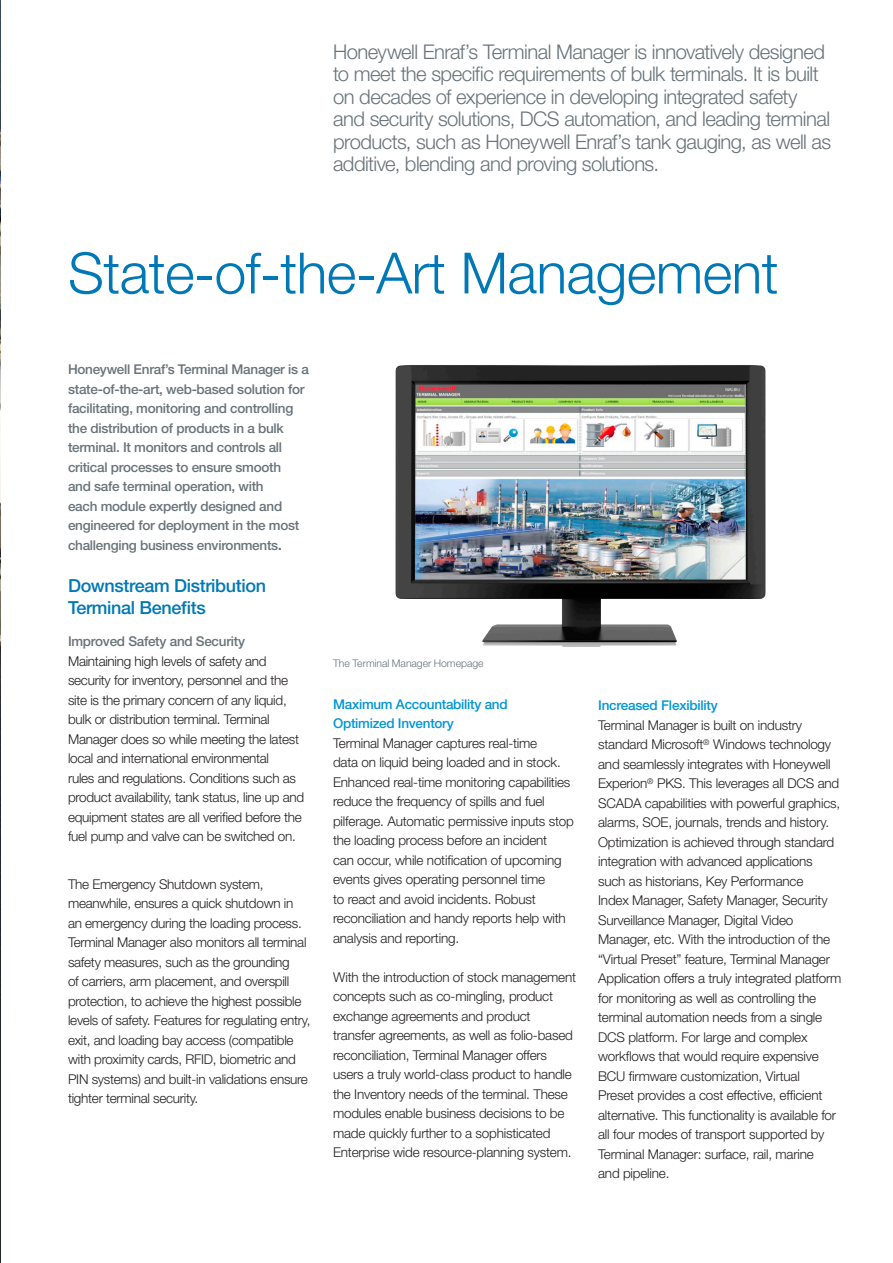
<style>
.page{position:relative;width:893px;height:1263px;background:#fff}
.page>*{position:absolute;margin:0;border:0;box-sizing:border-box;transform-origin:0 0}
.t1{font:300 57px "Helvetica Neue";letter-spacing:-.01em;color:#0078b6}
.t2{font:300 20.25px/22.5px "Helvetica Neue";letter-spacing:-.03em;color:#687379}
.t3{font:500 18px/22.5px "Helvetica Neue";letter-spacing:-.02em;color:#0078b6}
.t4{font:300 13.5px/19.5px "Helvetica Neue";letter-spacing:-.015em;color:#231f20}
.t5{font:500 13.5px/19.5px "Helvetica Neue";letter-spacing:-.02em;color:#687379}
.t6{font:300 10.5px "Helvetica Neue";letter-spacing:-.005em;color:#687379}
.s1{font-size:15.75px}
.s2{font-weight:500;color:#687379}
.s3{font-weight:500;color:#0196d7}
</style>
<div class="page">
<hr style="left:0;top:0;width:1px;height:1263px;background:#212727">
<img style="left:0;top:0;width:1px;height:992px">
<img style="left:395px;top:365px;width:371px;height:281px">
<p class="t2" style="left:333px;top:40px;width:500px">Honeywell Enraf’s Terminal Manager is innovatively designed to meet the specific requirements of bulk terminals. It is built on decades of experience in developing integrated safety and security solutions, DCS automation, and leading terminal products, such as Honeywell Enraf’s tank gauging, as well as additive, blending and proving solutions.</p>
<p class="t1" style="left:68px;top:238px;width:712px">State-of-the-Art Management</p>
<p class="t5" style="left:68px;top:359px;width:242px">Honeywell Enraf’s Terminal Manager is a state-of-the-art, web-based solution for facilitating, monitoring and controlling the distribution of products in a bulk terminal. It monitors and controls all critical processes to ensure smooth<br>and safe terminal operation, with<br>each module expertly designed and engineered for deployment in the most challenging business environments<span class="s1">.</span></p>
<p class="t3" style="left:68px;top:574px;width:200px">Downstream Distribution<br>Terminal Benefits</p>
<p class="t4" style="left:68px;top:631px;width:238px"><span class="s2">Improved Safety and Security </span>Maintaining high levels of safety and security for inventory, personnel and the site is the primary concern of any liquid, bulk or distribution terminal. Terminal Manager does so while meeting the latest local and international environmental<br>rules and regulations. Conditions such as product availability, tank status, line up and equipment states are all verified before the fuel pump and valve can be switched on.</p>
<p class="t4" style="left:68px;top:874px;width:244px">The Emergency Shutdown system, meanwhile, ensures a quick shutdown in an emergency during the loading process.<br>Terminal Manager also monitors all terminal safety measures, such as the grounding<br>of carriers, arm placement, and overspill protection, to achieve the highest possible levels of safety. Features for regulating entry, exit, and loading bay access (compatible with proximity cards, RFID, biometric and PIN systems) and built-in validations ensure tighter terminal security.</p>
<p class="t6" style="left:333px;top:657px;width:152px">The Terminal Manager Homepage</p>
<p class="t4" style="left:333px;top:694px;width:242px"><span class="s3">Maximum Accountability and<br>Optimized Inventory<br></span>Terminal Manager captures real-time<br>data on liquid being loaded and in stock.<br>Enhanced real-time monitoring capabilities reduce the frequency of spills and fuel pilferage. Automatic permissive inputs stop the loading process before an incident<br>can occur, while notification of upcoming events gives operating personnel time<br>to react and avoid incidents. Robust reconciliation and handy reports help with analysis and reporting.</p>
<p class="t4" style="left:333px;top:967px;width:245px">With the introduction of stock management concepts such as co-mingling, product exchange agreements and product transfer agreements, as well as folio-based reconciliation, Terminal Manager offers users a truly world-class product to handle the Inventory needs of the terminal. These modules enable business decisions to be made quickly further to a sophisticated Enterprise wide resource-planning system.</p>
<p class="t4" style="left:598px;top:695px;width:245px"><span class="s3">Increased Flexibility<br></span>Terminal Manager is built on industry standard Microsoft<sup>®</sup> Windows technology and seamlessly integrates with Honeywell Experion<sup>®</sup> PKS. This leverages all DCS and SCADA capabilities with powerful graphics, alarms, SOE, journals, trends and history.<br>Optimization is achieved through standard integration with advanced applications such as historians, Key Performance<br>Index Manager, Safety Manager, Security Surveillance Manager, Digital Video Manager, etc. With the introduction of the “Virtual Preset” feature, Terminal Manager Application offers a truly integrated platform for monitoring as well as controlling the terminal automation needs from a single DCS platform. For large and complex workflows that would require expensive BCU firmware customization, Virtual<br>Preset provides a cost effective, efficient alternative. This functionality is available for all four modes of transport supported by Terminal Manager: surface, rail, marine<br>and pipeline.</p>
</div>
